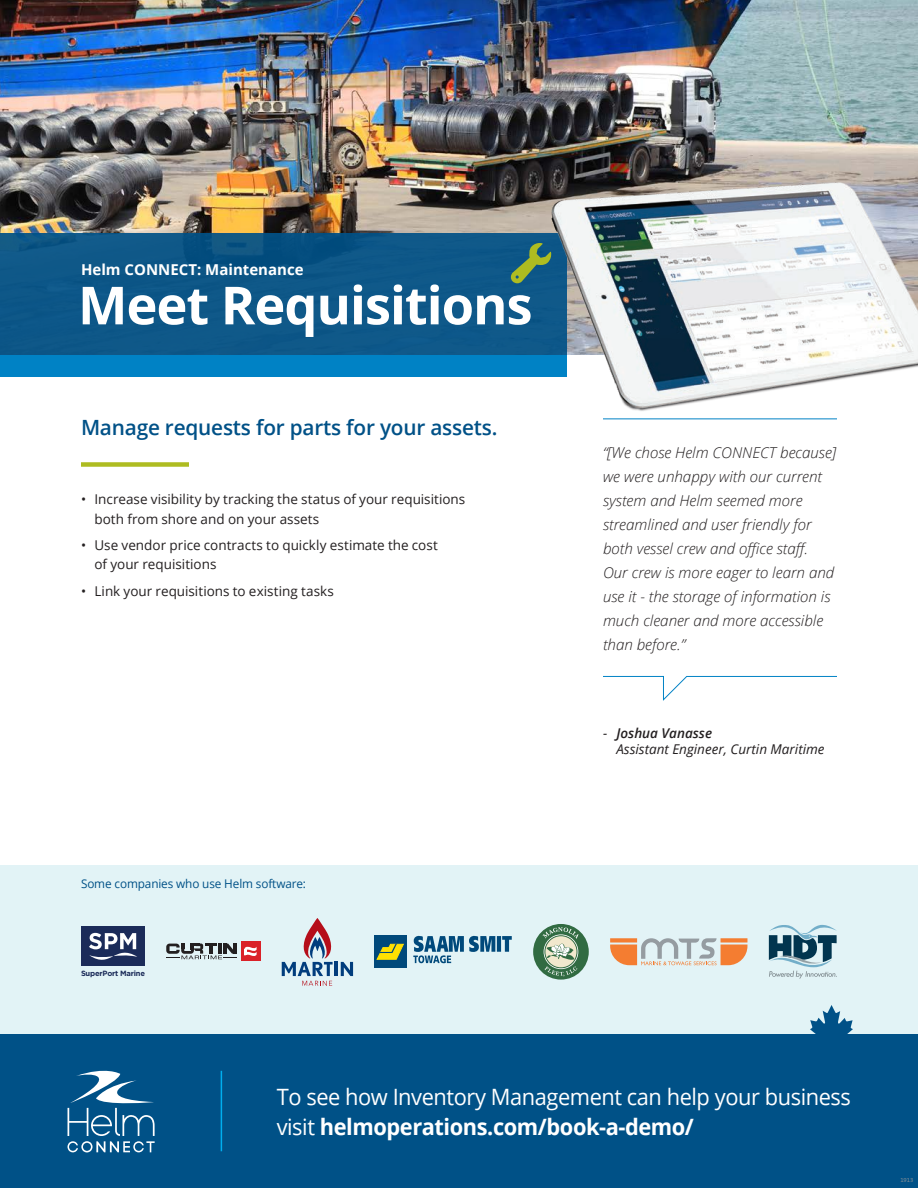
<style>
.page{position:relative;width:918px;height:1188px;background:#fff}
.page>*{position:absolute;margin:0;border:0;box-sizing:border-box;transform-origin:0 0}
.Quote_-_Text{font:700 52.5px "Open Sans";letter-spacing:-.02em;color:#fff}
.t1{font:22.5px/30px "Open Sans";letter-spacing:-.02em;color:#fff}
.Intro_Deck{font:600 21px "Open Sans";letter-spacing:-.01em;color:#005187}
.Quote_-_Text-2{font:italic 300 15px/24px "Open Sans";color:#231f20}
.Quote_-_Text-3{font:700 15px "Open Sans";color:#fff}
.Front_Bullets{font:13.5px/19.5px "Open Sans";color:#231f20}
.Quote_-_ByLine{font:italic 13.5px/16.2px "Open Sans";color:#231f20}
.t2{font:12px "Open Sans";letter-spacing:-.01em;color:#005187}
.t3{font:700 7.5px "Gotham";letter-spacing:-.025em;color:#1b2b59}
.t4{font:300 6px "The Sans B4";color:#939598}
.s1{font-weight:600}
.s2{font-weight:700}
</style>
<div class="page">
<div style="left:0;top:866px;width:918px;height:168px;background:#e2f3f6"></div>
<div style="left:0;top:1034px;width:918px;height:154px;background:#005187"></div>
<svg style="left:810px;top:1005px;width:43px;height:29px"></svg>
<hr style="left:221px;top:1071px;width:1px;height:80px;background:#00aeef">
<svg style="left:68px;top:1071px;width:87px;height:81px"></svg>
<img style="left:0;top:0;width:918px;height:233px">
<div style="left:81px;top:462px;width:108px;height:5px;background:#aebc21"></div>
<svg style="left:603px;top:676px;width:234px;height:25px"></svg>
<hr style="left:603px;top:418px;width:234px;height:1px;background:#0082c5">
<div style="left:0;top:355px;width:567px;height:22px;background:#0082c5"></div>
<svg style="left:166px;top:944px;width:71px;height:15px"></svg>
<div style="left:241px;top:942px;width:19px;height:19px;background:#da2128"></div>
<svg style="left:245px;top:946px;width:12px;height:10px"></svg>
<div style="left:81px;top:926px;width:64px;height:39px;background:#1b2b59"></div>
<svg style="left:89px;top:933px;width:48px;height:33px"></svg>
<hr style="left:497px;top:936px;width:4px;height:16px;background:#00497b">
<svg style="left:502px;top:936px;width:10px;height:16px"></svg>
<div style="left:374px;top:936px;width:33px;height:32px;background:#00497b"></div>
<svg style="left:377px;top:943px;width:26px;height:16px"></svg>
<svg style="left:413px;top:936px;width:82px;height:27px"></svg>
<svg style="left:610px;top:938px;width:137px;height:27px"></svg>
<svg style="left:769px;top:925px;width:68px;height:54px"></svg>
<div style="left:533px;top:924px;width:56px;height:56px;background:#316b42;border-radius:50%"></div>
<svg style="left:544px;top:934px;width:34px;height:35px"></svg>
<svg style="left:545px;top:936px;width:32px;height:32px"></svg>
<svg style="left:543px;top:927px;width:35px;height:33px"></svg>
<svg style="left:544px;top:966px;width:34px;height:11px"></svg>
<hr style="left:335px;top:962px;width:3px;height:14px;background:#013d7d">
<svg style="left:341px;top:962px;width:12px;height:14px"></svg>
<svg style="left:282px;top:918px;width:51px;height:68px"></svg>
<div style="left:0;top:233px;width:567px;height:122px;background:#0e5888"></div>
<svg style="left:510px;top:243px;width:36px;height:40px"></svg>
<img style="left:546px;top:178px;width:372px;height:233px">
<p class="Quote_-_Text-3" style="left:81px;top:259px;width:224px">Helm CONNECT: Maintenance</p>
<p class="Quote_-_Text" style="left:78px;top:268px;width:456px">Meet Requisitions</p>
<p class="Intro_Deck" style="left:81px;top:413px;width:418px">Manage requests for parts for your assets.</p>
<p class="Front_Bullets" style="left:94px;top:489px;width:372px;text-indent:-14px">• Increase visibility by tracking the status of your requisitions both from shore and on your assets</p>
<p class="Front_Bullets" style="left:94px;top:535px;width:345px;text-indent:-14px">• Use vendor price contracts to quickly estimate the cost of your requisitions</p>
<p class="Front_Bullets" style="left:81px;top:581px;width:254px">• Link your requisitions to existing tasks</p>
<p class="t2" style="left:81px;top:875px;width:227px">Some companies who use Helm software:</p>
<p class="t3" style="left:81px;top:968px;width:66px">SuperPort Marine</p>
<p class="Quote_-_Text-2" style="left:603px;top:440px;width:234px">“[We chose Helm CONNECT because] we were unhappy with our current system and Helm seemed more streamlined and user friendly for both vessel crew and office staff.<br>Our crew is more eager to learn and use it - the storage of information is much cleaner and more accessible than before.”</p>
<p class="Quote_-_ByLine" style="left:616px;top:725px;width:210px;text-indent:-14px">- <span class="s1">Joshua Vanasse<br></span>Assistant Engineer, Curtin Maritime</p>
<p class="t1" style="left:277px;top:1081px;width:576px">To see how Inventory Management can help your business visit <span class="s2">helmoperations.com/book-a-demo/</span></p>
<p class="t4" style="left:900px;top:1176px;width:15px">1913</p>
</div>
